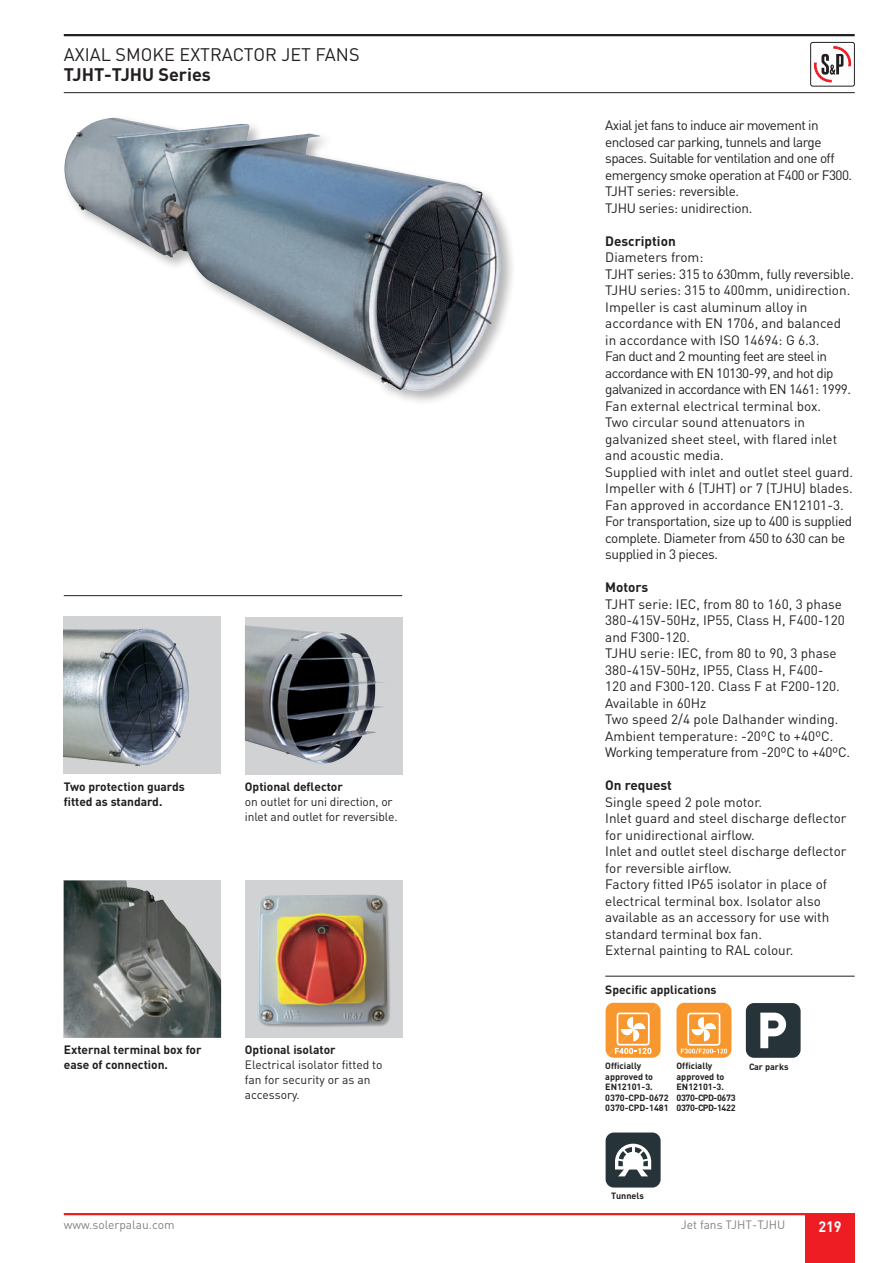
<style>
.page{position:relative;width:893px;height:1263px;background:#fff}
.page>*{position:absolute;margin:0;border:0;box-sizing:border-box;transform-origin:0 0}
.t1{font:18px "DIN";color:#231f20}
.t2{font:700 18px "DIN";color:#231f20}
.t3{font:700 15px "DIN";color:#fff;scale:.95 1}
.t4{font:13.5px/16.5px "DIN";color:#231f20}
.t5{font:13.5px/16.5px "DIN";letter-spacing:-.04em;color:#231f20}
.t6{font:700 13.5px "DIN";color:#231f20}
.t7{font:700 12px/15px "DIN";color:#231f20}
.t8{font:12px/15px "DIN";letter-spacing:-.01em;color:#231f20}
.t9{font:12px "DIN";color:#808285}
.t10{font:700 9px/10.5px "DIN";color:#231f20}
.t11{font:700 9px/10.5px "DIN";letter-spacing:-.04em;color:#231f20}
</style>
<div class="page">
<hr style="left:64px;top:34px;width:791px;height:2px;background:#231f20">
<hr style="left:64px;top:92px;width:791px;height:1px;background:#231f20">
<svg style="left:814px;top:47px;width:37px;height:36px"></svg>
<div style="left:810px;top:42px;width:45px;height:44px;border:1px solid #231f20;border-radius:2px"></div>
<hr style="left:64px;top:1213px;width:791px;height:2px;background:#ee1d23">
<div style="left:805px;top:1214px;width:50px;height:49px;background:#ee1d23"></div>
<div style="left:62px;top:115px;width:454px;height:291px;background:#231f20;opacity:.33"></div>
<img style="left:64px;top:118px;width:440px;height:273px">
<hr style="left:605px;top:976px;width:250px;height:1px;background:#231f20">
<img style="left:64px;top:617px;width:157px;height:157px">
<div style="left:245px;top:617px;width:157px;height:157px;background:#d1d2d4"></div>
<img style="left:245px;top:625px;width:141px;height:140px">
<img style="left:64px;top:880px;width:157px;height:158px">
<div style="left:245px;top:880px;width:157px;height:158px;background:#d1d2d4"></div>
<div style="left:257px;top:894px;width:134px;height:133px;background:#231f20;opacity:.33"></div>
<img style="left:256px;top:895px;width:131px;height:130px">
<hr style="left:64px;top:595px;width:338px;height:1px;background:#231f20">
<svg style="left:606px;top:1003px;width:54px;height:55px;background:#f8ac58"></svg>
<div style="left:746px;top:1003px;width:55px;height:55px;background:#263338;border-radius:8px"></div>
<svg style="left:760px;top:1012px;width:26px;height:36px"></svg>
<div style="left:606px;top:1132px;width:55px;height:55px;background:#263338;border-radius:8px"></div>
<svg style="left:615px;top:1144px;width:36px;height:32px"></svg>
<svg style="left:676px;top:1003px;width:55px;height:55px;background:#f8ad59"></svg>
<h1 class="t1" style="left:64px;top:43px;width:297px">AXIAL SMOKE EXTRACTOR JET FANS</h1>
<h1 class="t2" style="left:64px;top:62px;width:149px">TJHT-TJHU Series</h1>
<p class="t7" style="left:64px;top:779px;width:123px">Two protection guards fitted as standard.</p>
<p class="t7" style="left:245px;top:779px;width:100px">Optional deflector</p>
<p class="t8" style="left:245px;top:794px;width:154px">on outlet for uni direction, or inlet and outlet for reversible.</p>
<p class="t7" style="left:64px;top:1042px;width:139px">External terminal box for ease of connection.</p>
<p class="t7" style="left:245px;top:1042px;width:92px">Optional isolator</p>
<p class="t8" style="left:245px;top:1057px;width:139px">Electrical isolator fitted to fan for security or as an accessory.</p>
<p class="t9" style="left:64px;top:1217px;width:112px">www.solerpalau.com</p>
<p class="t5" style="left:605px;top:117px;width:248px">Axial jet fans to induce air movement in enclosed car parking, tunnels and large spaces. Suitable for ventilation and one off emergency smoke operation at F400 or F300.<br>TJHT series: reversible.<br>TJHU series: unidirection.</p>
<p class="t6" style="left:605px;top:232px;width:72px">Description</p>
<p class="t4" style="left:605px;top:249px;width:250px">Diameters from:<br>TJHT series: 315 to 630mm, fully reversible.<br>TJHU series: 315 to 400mm, unidirection.<br>Impeller is cast aluminum alloy in accordance with EN 1706, and balanced in accordance with ISO 14694: G 6.3.<br>Fan duct and 2 mounting feet are steel in accordance with EN 10130-99, and hot dip galvanized in accordance with EN 1461: 1999.<br>Fan external electrical terminal box.<br>Two circular sound attenuators in galvanized sheet steel, with flared inlet and acoustic media.<br>Supplied with inlet and outlet steel guard.<br>Impeller with 6 (TJHT) or 7 (TJHU) blades.<br>Fan approved in accordance EN12101-3.<br>For transportation, size up to 400 is supplied complete. Diameter from 450 to 630 can be supplied in 3 pieces.</p>
<p class="t6" style="left:605px;top:578px;width:45px">Motors</p>
<p class="t4" style="left:605px;top:595px;width:246px">TJHT serie: IEC, from 80 to 160, 3 phase 380-415V-50Hz, IP55, Class H, F400-120 and F300-120.<br>TJHU serie: IEC, from 80 to 90, 3 phase 380-415V-50Hz, IP55, Class H, F400-<br>120 and F300-120. Class F at F200-120.<br>Available in 60Hz<br>Two speed 2/4 pole Dalhander winding.<br>Ambient temperature: -20ºC to +40ºC.<br>Working temperature from -20ºC to +40ºC.</p>
<p class="t6" style="left:605px;top:776px;width:68px">On request</p>
<p class="t4" style="left:605px;top:793px;width:243px">Single speed 2 pole motor.<br>Inlet guard and steel discharge deflector for unidirectional airflow.<br>Inlet and outlet steel discharge deflector for reversible airflow.<br>Factory fitted IP65 isolator in place of electrical terminal box. Isolator also available as an accessory for use with standard terminal box fan.<br>External painting to RAL colour.</p>
<p class="t7" style="left:605px;top:982px;width:113px">Specific applications</p>
<p class="t10" style="left:605px;top:1060px;width:65px">Officially approved to<br>EN12101-3.<br>0370-CPD-0672<br>0370-CPD-1481</p>
<p class="t10" style="left:676px;top:1060px;width:37px">Officially</p>
<p class="t10" style="left:749px;top:1061px;width:41px">Car parks</p>
<p class="t11" style="left:676px;top:1071px;width:61px">approved to<br>EN12101-3.<br>0370-CPD-0673<br>0370-CPD-1422</p>
<p class="t10" style="left:611px;top:1190px;width:34px">Tunnels</p>
<p class="t9" style="left:681px;top:1217px;width:106px">Jet fans TJHT-TJHU</p>
<p class="t3" style="left:818px;top:1217px;width:26px">219</p>
</div>
